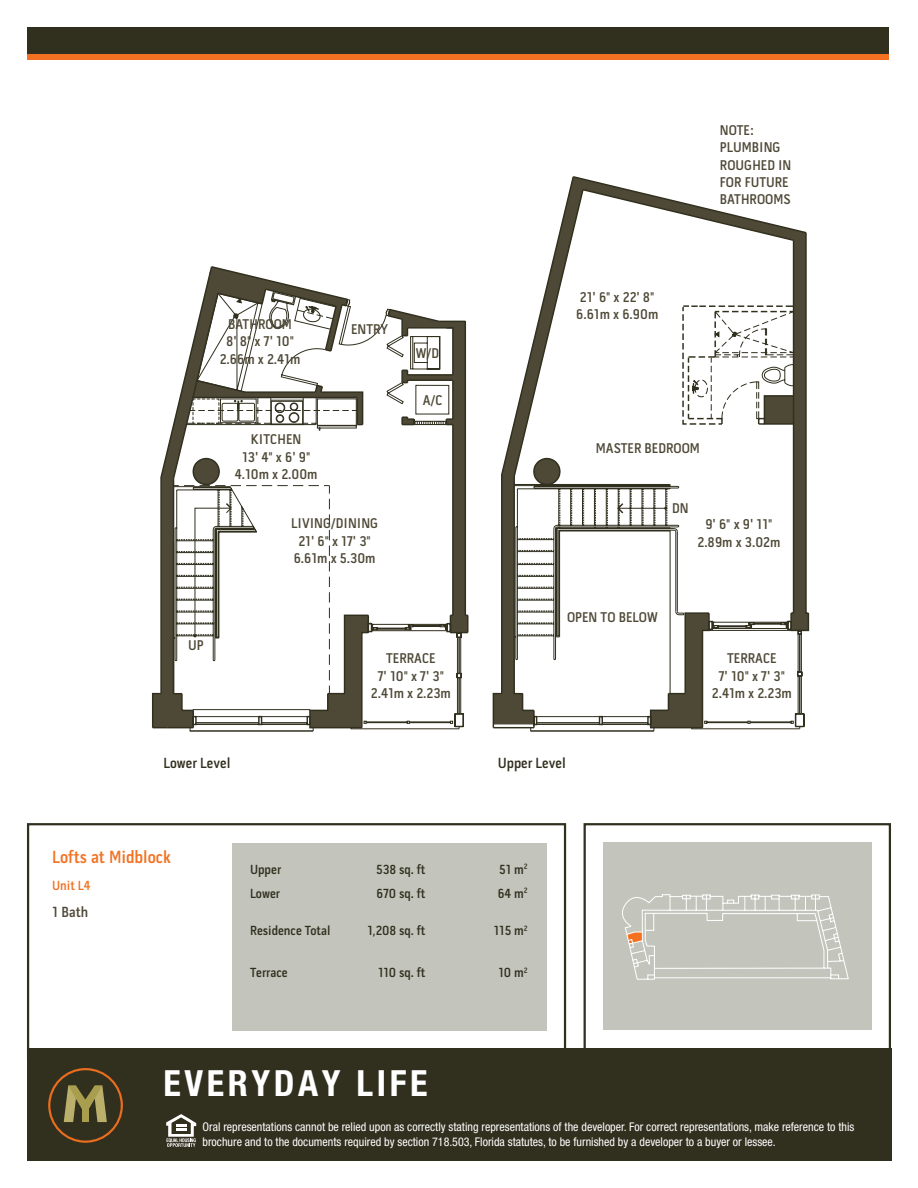
<style>
.page{position:relative;width:918px;height:1188px;background:#fff}
.page>*{position:absolute;margin:0;border:0;box-sizing:border-box;transform-origin:0 0}
.t1{font:700 condensed 36.15px "Helvetica Neue LT Std";letter-spacing:.1em;color:#fff}
.t2{font:600 18px "Pill Gothic 300 mg";color:#f37121}
.t3{font:600 15px "Pill Gothic 300 mg";color:#312f1e}
.t4{font:600 15px "Pill Gothic 300 mg";color:#4e4836}
.t5{font:600 14.4px/17.2px "Pill Gothic 300 mg";color:#4e4836;text-align:center}
.t6{font:600 13.5px "Pill Gothic 300 mg";color:#312f1e}
.t7{font:600 13.5px "Pill Gothic 300 mg";color:#f37121}
.t8{font:condensed 12px/14.4px "Helvetica Neue LT Std";color:#fff}
</style>
<div class="page">
<div style="left:27px;top:27px;width:862px;height:27px;background:#312f1e"></div>
<div style="left:27px;top:54px;width:862px;height:6px;background:#f37121"></div>
<div style="left:27px;top:1048px;width:864px;height:113px;background:#312f1e"></div>
<svg style="left:166px;top:1114px;width:30px;height:33px"></svg>
<div style="left:27px;top:823px;width:539px;height:236px;border:2px solid #312f1e"></div>
<div style="left:584px;top:823px;width:307px;height:236px;border:2px solid #312f1e"></div>
<div style="left:603px;top:843px;width:268px;height:187px;background:#c3c5bd"></div>
<div style="left:232px;top:843px;width:314px;height:187px;background:#c3c5bd"></div>
<svg style="left:48px;top:1068px;width:75px;height:75px"></svg>
<hr style="left:190px;top:731px;width:123px;height:1px;background:#312f1e">
<svg style="left:206px;top:266px;width:93px;height:21px"></svg>
<svg style="left:152px;top:287px;width:317px;height:444px"></svg>
<hr style="left:531px;top:731px;width:123px;height:1px;background:#312f1e">
<svg style="left:492px;top:183px;width:81px;height:545px"></svg>
<svg style="left:684px;top:234px;width:126px;height:458px"></svg>
<svg style="left:797px;top:629px;width:6px;height:6px"></svg>
<hr style="left:798px;top:634px;width:1px;height:38px;background:#312f1e">
<hr style="left:798px;top:676px;width:1px;height:38px;background:#312f1e">
<hr style="left:801px;top:634px;width:1px;height:38px;background:#312f1e">
<hr style="left:801px;top:676px;width:1px;height:38px;background:#312f1e">
<hr style="left:799px;top:634px;width:2px;height:38px;background:#312f1e">
<hr style="left:799px;top:676px;width:2px;height:38px;background:#312f1e">
<div style="left:787px;top:621px;width:5px;height:9px;border:1px solid #312f1e"></div>
<div style="left:708px;top:621px;width:5px;height:9px;border:1px solid #312f1e"></div>
<svg style="left:712px;top:619px;width:78px;height:10px"></svg>
<div style="left:712px;top:622px;width:76px;height:7px;border:1px solid #312f1e"></div>
<hr style="left:670px;top:530px;width:1px;height:164px;background:#312f1e">
<svg style="left:682px;top:305px;width:113px;height:120px"></svg>
<svg style="left:571px;top:176px;width:236px;height:58px"></svg>
<svg style="left:514px;top:457px;width:170px;height:203px"></svg>
<svg style="left:493px;top:692px;width:312px;height:39px"></svg>
<svg style="left:796px;top:670px;width:7px;height:7px"></svg>
<svg style="left:622px;top:894px;width:227px;height:86px"></svg>
<p class="t5" style="left:220px;top:317px;width:82px">BATHROOM<br>8' 8" x 7' 10"<br>2.66m x 2.41m</p>
<p class="t5" style="left:351px;top:322px;width:39px">ENTRY</p>
<p class="t5" style="left:235px;top:432px;width:84px">KITCHEN<br>13' 4" x 6' 9"<br>4.10m x 2.00m</p>
<p class="t5" style="left:291px;top:516px;width:88px">LIVING/DINING<br>21' 6" x 17' 3"<br>6.61m x 5.30m</p>
<p class="t5" style="left:416px;top:346px;width:25px">W/D</p>
<p class="t5" style="left:423px;top:393px;width:21px">A/C</p>
<p class="t5" style="left:188px;top:638px;width:17px">UP</p>
<p class="t5" style="left:371px;top:651px;width:82px">TERRACE<br>7' 10" x 7' 3"<br>2.41m x 2.23m</p>
<p class="t5" style="left:576px;top:290px;width:84px;text-align:left">21' 6" x 22' 8"<br>6.61m x 6.90m</p>
<p class="t5" style="left:720px;top:123px;width:73px;text-align:left">NOTE:<br>PLUMBING<br>ROUGHED IN<br>FOR FUTURE<br>BATHROOMS</p>
<p class="t5" style="left:596px;top:441px;width:106px">MASTER BEDROOM</p>
<p class="t5" style="left:672px;top:501px;width:18px">DN</p>
<p class="t5" style="left:567px;top:610px;width:92px">OPEN TO BELOW</p>
<p class="t5" style="left:698px;top:517px;width:84px">9' 6" x 9' 11"<br>2.89m x 3.02m</p>
<p class="t5" style="left:712px;top:651px;width:82px">TERRACE<br>7' 10" x 7' 3"<br>2.41m x 2.23m</p>
<p class="t3" style="left:164px;top:757px;width:68px">Lower Level</p>
<p class="t3" style="left:498px;top:757px;width:70px">Upper Level</p>
<p class="t2" style="left:52px;top:850px;width:120px">Lofts at Midblock</p>
<p class="t7" style="left:52px;top:880px;width:40px">Unit L4</p>
<p class="t4" style="left:52px;top:906px;width:38px">1 Bath</p>
<p class="t6" style="left:250px;top:864px;width:33px">Upper</p>
<p class="t6" style="left:376px;top:864px;width:51px">538 sq. ft</p>
<p class="t6" style="left:499px;top:864px;width:30px">51 m<sup>2</sup></p>
<p class="t6" style="left:250px;top:888px;width:32px">Lower</p>
<p class="t6" style="left:377px;top:888px;width:50px">670 sq. ft</p>
<p class="t6" style="left:498px;top:888px;width:31px">64 m<sup>2</sup></p>
<p class="t6" style="left:250px;top:925px;width:82px">Residence Total</p>
<p class="t6" style="left:367px;top:925px;width:60px">1,208 sq. ft</p>
<p class="t6" style="left:494px;top:925px;width:35px">115 m<sup>2</sup></p>
<p class="t6" style="left:250px;top:967px;width:39px">Terrace</p>
<p class="t6" style="left:378px;top:967px;width:49px">110 sq. ft</p>
<p class="t6" style="left:498px;top:967px;width:31px">10 m<sup>2</sup></p>
<h1 class="t1" style="left:163px;top:1062px;width:266px">EVERYDAY LIFE</h1>
<p class="t8" style="left:203px;top:1120px;width:653px">Oral representations cannot be relied upon as correctly stating representations of the developer. For correct representations, make reference to this brochure and to the documents required by section 718.503, Florida statutes, to be furnished by a developer to a buyer or lessee.</p>
</div>
